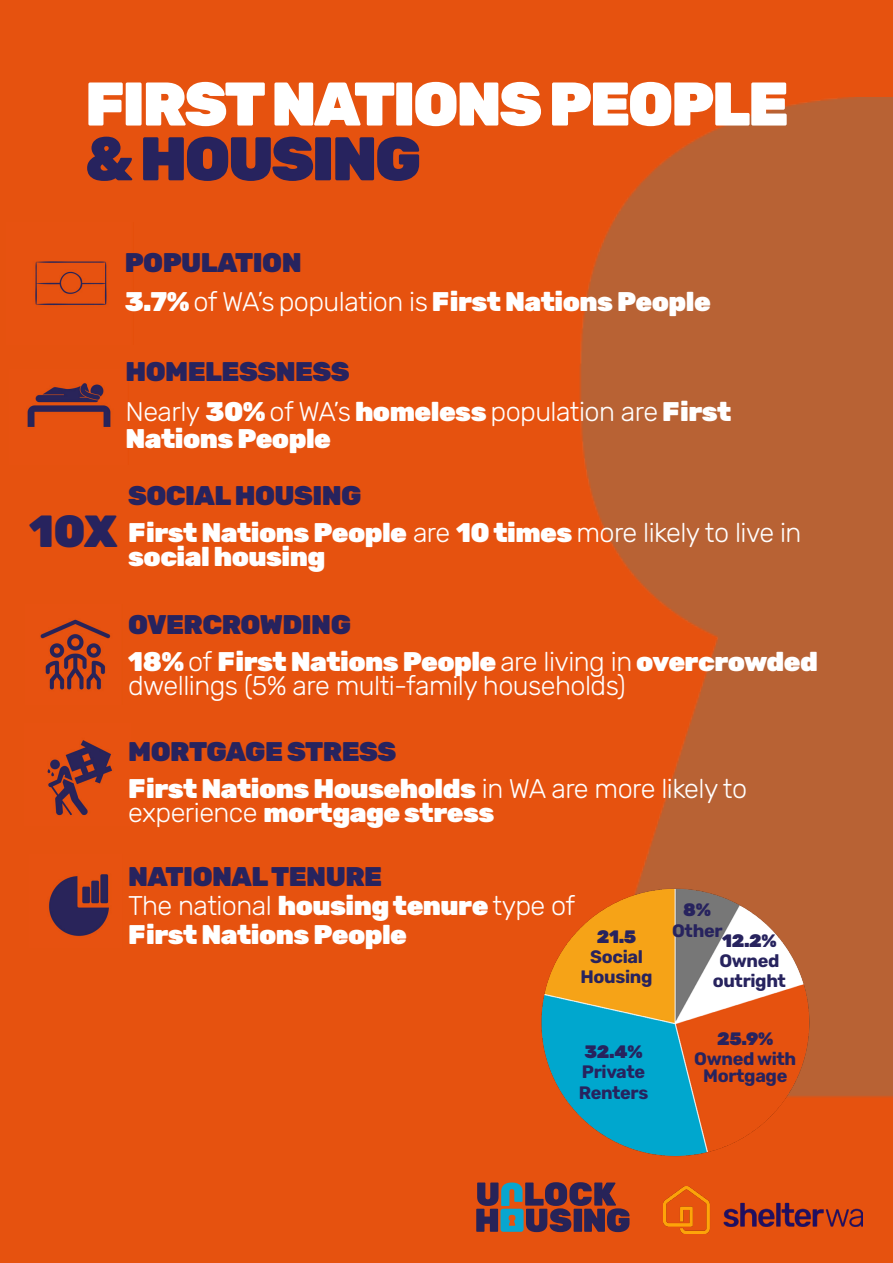
<style>
.page{position:relative;width:893px;height:1263px;background:#e6520f}
.page>*{position:absolute;margin:0;border:0;box-sizing:border-box;transform-origin:0 0}
.t1{font:900 61.5px "Rubik";letter-spacing:-.04em;color:#fff}
.t2{font:900 61.5px "Rubik";letter-spacing:-.04em;color:#27235e}
.Body{font:900 45px "Rubik";color:#27235e}
.Body-2{font:900 27px/24px "Rubik";letter-spacing:-.02em;color:#fff}
.Body-3{font:300 27px/24px "Rubik";letter-spacing:-.02em;color:#fff}
.Body-4{font:900 27px "Rubik";letter-spacing:-.02em;color:#27235e}
.Body-5{font:700 18px/16.5px "Rubik";letter-spacing:-.02em;color:#27235e;text-align:center}
.Body-6{font:900 18px "Rubik";letter-spacing:-.02em;color:#27235e}
.s1{font-weight:300}
.s2{font-weight:900}
</style>
<div class="page">
<img style="left:580px;top:98px;width:313px;height:999px">
<svg style="left:476px;top:1182px;width:153px;height:50px"></svg>
<img style="left:663px;top:1187px;width:200px;height:47px">
<img style="left:541px;top:883px;width:283px;height:274px">
<img style="left:40px;top:619px;width:71px;height:71px">
<img style="left:47px;top:740px;width:65px;height:76px">
<img style="left:35px;top:261px;width:72px;height:44px">
<img style="left:27px;top:383px;width:84px;height:44px">
<img style="left:49px;top:874px;width:60px;height:62px">
<h1 class="t1" style="left:85px;top:70px;width:705px">FIRST NATIONS PEOPLE</h1>
<h1 class="t2" style="left:85px;top:125px;width:338px">&amp; HOUSING</h1>
<p class="Body-4" style="left:125px;top:247px;width:178px">POPULATION</p>
<p class="Body-2" style="left:125px;top:291px;width:588px">3.7% <span class="s1">of WA’s population is</span> First Nations People</p>
<p class="Body" style="left:29px;top:506px;width:90px">10X</p>
<p class="Body-4" style="left:125px;top:357px;width:226px">HOMELESSNESS</p>
<p class="Body-2" style="left:125px;top:399px;width:607px;line-height:27px"><span class="s1">Nearly</span> 30% <span class="s1">of WA’s</span> homeless <span class="s1">population are</span> First<br>Nations People</p>
<p class="Body-4" style="left:128px;top:480px;width:235px">SOCIAL HOUSING</p>
<p class="Body-2" style="left:128px;top:521px;width:675px">First Nations People <span class="s1">are</span> 10 times <span class="s1">more likely to live in </span>social housing</p>
<p class="Body-4" style="left:128px;top:609px;width:224px">OVERCROWDING</p>
<p class="Body-3" style="left:128px;top:650px;width:691px"><span class="s2">18%</span> of <span class="s2">First Nations People</span> are living in <span class="s2">overcrowded </span>dwellings (5% are multi-family households)</p>
<p class="Body-4" style="left:128px;top:736px;width:270px">MORTGAGE STRESS</p>
<p class="Body-2" style="left:128px;top:777px;width:620px">First Nations Households <span class="s1">in WA are more likely to experience</span> mortgage stress</p>
<p class="Body-4" style="left:128px;top:861px;width:256px">NATIONAL TENURE</p>
<p class="Body-3" style="left:128px;top:894px;width:449px">The national <span class="s2">housing tenure</span> type of</p>
<p class="Body-2" style="left:128px;top:924px;width:280px">First Nations People</p>
<p class="Body-6" style="left:683px;top:900px;width:29px">8%</p>
<p class="Body-5" style="left:672px;top:922px;width:52px">Other</p>
<p class="Body-6" style="left:722px;top:930px;width:56px">12.2%</p>
<p class="Body-5" style="left:719px;top:953px;width:62px">Owned</p>
<p class="Body-5" style="left:713px;top:973px;width:75px">outright</p>
<p class="Body-6" style="left:597px;top:926px;width:41px">21.5</p>
<p class="Body-5" style="left:590px;top:949px;width:54px">Social</p>
<p class="Body-5" style="left:581px;top:969px;width:73px">Housing</p>
<p class="Body-6" style="left:585px;top:1042px;width:60px">32.4%</p>
<p class="Body-5" style="left:582px;top:1064px;width:65px">Private</p>
<p class="Body-5" style="left:579px;top:1085px;width:71px">Renters</p>
<p class="Body-6" style="left:717px;top:1029px;width:58px">25.9%</p>
<p class="Body-5" style="left:694px;top:1051px;width:104px">Owned with<br>Mortgage</p>
</div>
